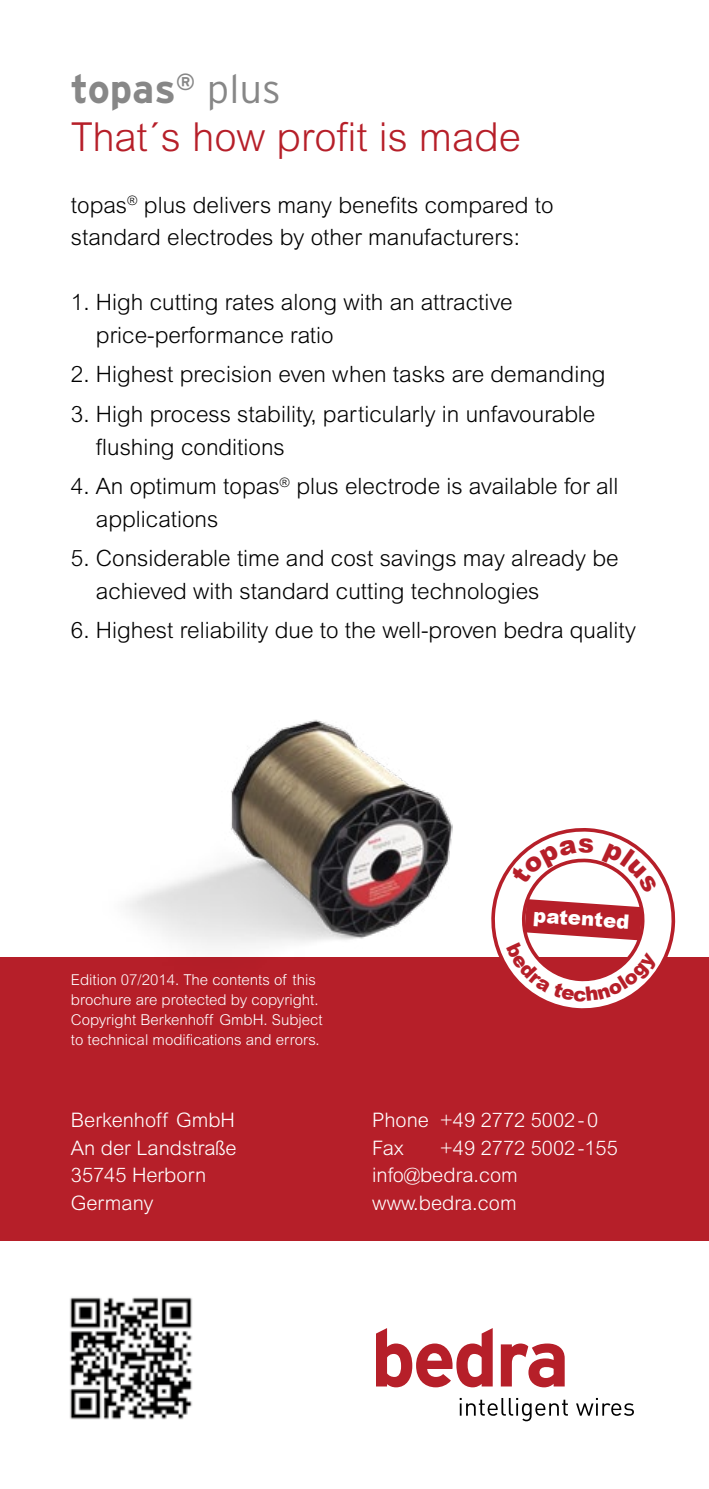
<style>
.page{position:relative;width:709px;height:1489px;background:#fff}
.page>*{position:absolute;margin:0;border:0;box-sizing:border-box;transform-origin:0 0}
.t1{font:300 40px "Arial";color:#b61f29}
.t2{font:700 40px "Interstate";letter-spacing:-.005em;color:#878787}
.t3{font:300 22.5px/32.5px "Arial";color:#000}
.t4{font:300 20px/27.5px "Arial";color:#fff}
.t5{font:900 19.75px "Arial";color:#fff}
.t6{font:300 15px/20px "Arial";color:#fff}
.s1{font-weight:300}
</style>
<div class="page">
<div style="left:0;top:957px;width:709px;height:283px;background:#b61f29"></div>
<svg style="left:376px;top:1328px;width:116px;height:59px"></svg>
<svg style="left:501px;top:1343px;width:63px;height:44px"></svg>
<svg style="left:459px;top:1397px;width:109px;height:24px"></svg>
<svg style="left:576px;top:1397px;width:58px;height:18px"></svg>
<img style="left:126px;top:719px;width:327px;height:229px">
<img style="left:69px;top:1297px;width:124px;height:123px">
<svg style="left:491px;top:828px;width:185px;height:181px"></svg>
<h1 class="t2" style="left:71px;top:67px;width:211px">topas<sup>®</sup> <span class="s1">plus</span></h1>
<h1 class="t1" style="left:71px;top:114px;width:452px">That´s how profit is made</h1>
<p class="t3" style="left:71px;top:188px;width:484px">topas<sup>®</sup> plus delivers many benefits compared to standard electrodes by other manufacturers:</p>
<p class="t3" style="left:96px;top:286px;width:418px;text-indent:-25px">1. High cutting rates along with an attractive price-performance ratio</p>
<p class="t3" style="left:71px;top:358px;width:536px">2. Highest precision even when tasks are demanding</p>
<p class="t3" style="left:96px;top:398px;width:501px;text-indent:-25px">3. High process stability, particularly in unfavourable flushing conditions</p>
<p class="t3" style="left:96px;top:470px;width:524px;text-indent:-25px">4. An optimum topas<sup>®</sup> plus electrode is available for all applications</p>
<p class="t3" style="left:96px;top:542px;width:524px;text-indent:-25px">5. Considerable time and cost savings may already be achieved with standard cutting technologies</p>
<p class="t3" style="left:71px;top:614px;width:566px">6. Highest reliability due to the well-proven bedra quality</p>
<p class="t6" style="left:71px;top:969px;width:253px">Edition 07/2014. The contents of this brochure are protected by copyright.<br>Copyright Berkenhoff GmbH. Subject to technical modifications and errors.</p>
<p class="t5" style="left:534px;top:904px;width:98px;rotate:4deg">patented</p>
<p class="t4" style="left:71px;top:1106px;width:167px">Berkenhoff GmbH<br>An der Landstraße<br>35745 Herborn<br>Germany</p>
<p class="t4" style="left:372px;top:1106px;width:227px">Phone +49 2772 5002-0<br>Fax</p>
<p class="t4" style="left:372px;top:1133px;width:247px;text-indent:67px">+49 2772 5002-155 info@bedra.com www.bedra.com</p>
</div>
